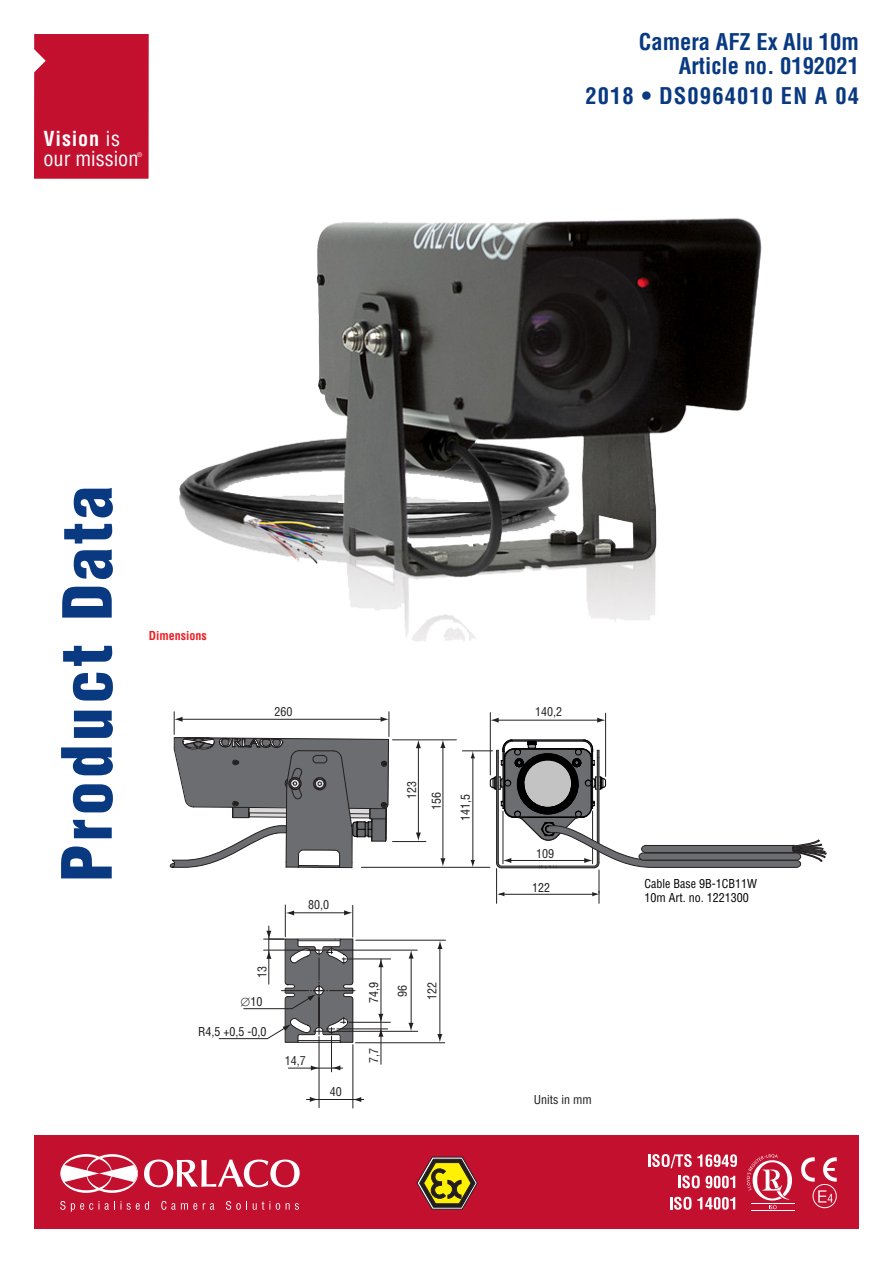
<style>
.page{position:relative;width:893px;height:1263px;background:#fff}
.page>*{position:absolute;margin:0;border:0;box-sizing:border-box;transform-origin:0 0}
.t1{font:900 condensed 67.5px "Helvetica LT Std";letter-spacing:.05em;color:#083981}
.Broodtekst{font:700 condensed 22.5px "Helvetica LT Std";color:#083981}
.Broodtekst-2{font:700 condensed 22.5px "Helvetica LT Std";letter-spacing:.05em;color:#083981}
.t2{font:condensed 20.25px/20.2px "Helvetica LT Std";color:#fff}
.t3{font:condensed 12px "Helvetica LT Std";color:#231f20}
.t4{font:condensed 12px "Helvetica LT Std";color:#1a171b}
.t5{font:condensed 12px/14.4px "Helvetica LT Std";color:#000}
.Broodtekst-3{font:700 condensed 12px "Helvetica LT Std";color:#ee1d23}
.t6{font:condensed 6.3px "Helvetica LT Std";color:#fff}
.s1{font-weight:700}
.s2{font-size:66px}
</style>
<div class="page">
<div style="left:34px;top:1135px;width:825px;height:94px;background:#c3102f"></div>
<div style="left:34px;top:34px;width:115px;height:145px;background:#c3102f"></div>
<svg style="left:648px;top:1154px;width:89px;height:14px"></svg>
<svg style="left:678px;top:1175px;width:57px;height:13px"></svg>
<svg style="left:670px;top:1197px;width:21px;height:13px"></svg>
<svg style="left:697px;top:1197px;width:38px;height:13px"></svg>
<hr style="left:751px;top:1204px;width:43px;height:1px;background:#fff">
<svg style="left:747px;top:1154px;width:45px;height:55px"></svg>
<hr style="left:751px;top:1210px;width:43px;height:1px;background:#fff">
<svg style="left:801px;top:1157px;width:36px;height:51px"></svg>
<svg style="left:60px;top:1154px;width:78px;height:39px"></svg>
<svg style="left:60px;top:1201px;width:5px;height:9px"></svg>
<svg style="left:71px;top:1203px;width:22px;height:9px"></svg>
<svg style="left:99px;top:1201px;width:16px;height:9px"></svg>
<svg style="left:121px;top:1201px;width:28px;height:9px"></svg>
<svg style="left:161px;top:1201px;width:36px;height:9px"></svg>
<svg style="left:203px;top:1203px;width:11px;height:7px"></svg>
<svg style="left:226px;top:1201px;width:21px;height:9px"></svg>
<svg style="left:253px;top:1201px;width:17px;height:9px"></svg>
<svg style="left:276px;top:1203px;width:4px;height:7px"></svg>
<svg style="left:286px;top:1203px;width:13px;height:7px"></svg>
<svg style="left:144px;top:1159px;width:156px;height:28px"></svg>
<img style="left:179px;top:218px;width:583px;height:423px">
<svg style="left:417px;top:1157px;width:61px;height:52px"></svg>
<hr style="left:356px;top:940px;width:89px;height:1px;background:#242424">
<hr style="left:356px;top:1042px;width:89px;height:1px;background:#242424">
<hr style="left:440px;top:945px;width:1px;height:92px;background:#242424">
<svg style="left:437px;top:1034px;width:5px;height:8px"></svg>
<svg style="left:408px;top:1023px;width:6px;height:8px"></svg>
<svg style="left:378px;top:1028px;width:5px;height:9px"></svg>
<svg style="left:437px;top:940px;width:6px;height:9px"></svg>
<svg style="left:409px;top:951px;width:5px;height:7px"></svg>
<svg style="left:378px;top:960px;width:5px;height:7px"></svg>
<hr style="left:269px;top:926px;width:1px;height:58px;background:#242424">
<svg style="left:310px;top:1097px;width:6px;height:5px"></svg>
<svg style="left:311px;top:1065px;width:8px;height:5px"></svg>
<svg style="left:355px;top:1097px;width:6px;height:5px"></svg>
<svg style="left:332px;top:1065px;width:8px;height:5px"></svg>
<hr style="left:288px;top:1068px;width:55px;height:1px;background:#242424">
<hr style="left:285px;top:905px;width:1px;height:32px;background:#242424">
<hr style="left:352px;top:905px;width:1px;height:32px;background:#242424">
<hr style="left:291px;top:912px;width:56px;height:1px;background:#242424">
<svg style="left:344px;top:910px;width:9px;height:5px"></svg>
<svg style="left:286px;top:910px;width:8px;height:5px"></svg>
<hr style="left:331px;top:1036px;width:1px;height:36px;background:#231f20">
<hr style="left:353px;top:1045px;width:1px;height:63px;background:#231f20">
<hr style="left:319px;top:1036px;width:1px;height:71px;background:#231f20">
<hr style="left:411px;top:956px;width:1px;height:69px;background:#231f20">
<hr style="left:333px;top:1031px;width:85px;height:1px;background:#231f20">
<svg style="left:378px;top:1014px;width:5px;height:8px"></svg>
<hr style="left:381px;top:959px;width:1px;height:105px;background:#231f20">
<hr style="left:337px;top:1029px;width:51px;height:1px;background:#231f20">
<hr style="left:349px;top:959px;width:42px;height:1px;background:#231f20">
<svg style="left:219px;top:931px;width:136px;height:112px"></svg>
<hr style="left:264px;top:950px;width:153px;height:1px;background:#231f20">
<hr style="left:306px;top:1099px;width:58px;height:1px;background:#231f20">
<hr style="left:392px;top:739px;width:64px;height:1px;background:#242424">
<hr style="left:392px;top:841px;width:34px;height:1px;background:#242424">
<hr style="left:418px;top:745px;width:1px;height:90px;background:#242424">
<svg style="left:416px;top:740px;width:5px;height:8px"></svg>
<svg style="left:416px;top:832px;width:5px;height:9px"></svg>
<svg style="left:471px;top:751px;width:4px;height:7px"></svg>
<svg style="left:471px;top:860px;width:4px;height:7px"></svg>
<hr style="left:361px;top:867px;width:129px;height:1px;background:#231f20">
<hr style="left:473px;top:757px;width:1px;height:107px;background:#231f20">
<hr style="left:462px;top:750px;width:31px;height:1px;background:#231f20">
<hr style="left:490px;top:712px;width:1px;height:63px;background:#242424">
<hr style="left:605px;top:713px;width:1px;height:63px;background:#242424">
<hr style="left:495px;top:720px;width:106px;height:1px;background:#242424">
<svg style="left:597px;top:718px;width:9px;height:5px"></svg>
<svg style="left:490px;top:718px;width:9px;height:5px"></svg>
<svg style="left:497px;top:892px;width:7px;height:4px"></svg>
<svg style="left:592px;top:891px;width:7px;height:5px"></svg>
<hr style="left:499px;top:894px;width:97px;height:1px;background:#231f20">
<hr style="left:496px;top:869px;width:1px;height:34px;background:#231f20">
<hr style="left:599px;top:870px;width:1px;height:33px;background:#231f20">
<hr style="left:349px;top:1022px;width:41px;height:1px;background:#231f20">
<hr style="left:443px;top:745px;width:1px;height:116px;background:#242424">
<svg style="left:440px;top:739px;width:5px;height:9px"></svg>
<svg style="left:440px;top:858px;width:5px;height:9px"></svg>
<svg style="left:169px;top:712px;width:221px;height:156px"></svg>
<svg style="left:490px;top:739px;width:337px;height:129px"></svg>
<h3 class="t2" style="left:44px;top:129px;width:96px"><span class="s1">Vision</span> is our mission</h3>
<p class="t6" style="left:137px;top:151px;width:6px">®</p>
<p class="Broodtekst" style="left:639px;top:28px;width:222px">Camera AFZ Ex Alu 10m</p>
<p class="Broodtekst" style="left:679px;top:52px;width:181px">Article no. 0192021</p>
<p class="Broodtekst-2" style="left:585px;top:82px;width:275px">2018 • DS0964010 EN A 04</p>
<h1 class="t1" style="left:44px;top:882px;width:397px;rotate:-90deg">Product <span class="s2">Data</span></h1>
<p class="Broodtekst-3" style="left:149px;top:628px;width:59px">Dimensions</p>
<p class="t3" style="left:274px;top:704px;width:19px">260</p>
<p class="t3" style="left:404px;top:799px;width:19px;rotate:-90deg">123</p>
<p class="t3" style="left:429px;top:810px;width:19px;rotate:-90deg">156</p>
<p class="t4" style="left:458px;top:821px;width:28px;rotate:-90deg">141,5</p>
<p class="t3" style="left:308px;top:897px;width:22px">80,0</p>
<p class="t3" style="left:255px;top:978px;width:13px;rotate:-90deg">13</p>
<p class="t4" style="left:240px;top:994px;width:23px">∅10</p>
<p class="t4" style="left:198px;top:1024px;width:70px">R4,5 +0,5 -0,0</p>
<p class="t3" style="left:285px;top:1053px;width:22px">14,7</p>
<p class="t3" style="left:330px;top:1084px;width:13px">40</p>
<p class="t4" style="left:366px;top:1003px;width:22px;rotate:-90deg">74,9</p>
<p class="t3" style="left:395px;top:997px;width:13px;rotate:-90deg">96</p>
<p class="t3" style="left:425px;top:1000px;width:19px;rotate:-90deg">122</p>
<p class="t3" style="left:366px;top:1063px;width:16px;rotate:-90deg">7,7</p>
<p class="t3" style="left:535px;top:704px;width:28px">140,2</p>
<p class="t3" style="left:536px;top:846px;width:19px">109</p>
<p class="t4" style="left:532px;top:880px;width:19px">122</p>
<p class="t5" style="left:644px;top:876px;width:114px">Cable Base 9B-1CB11W<br>10m Art. no. 1221300</p>
<p class="t4" style="left:534px;top:1092px;width:59px">Units in mm</p>
</div>
